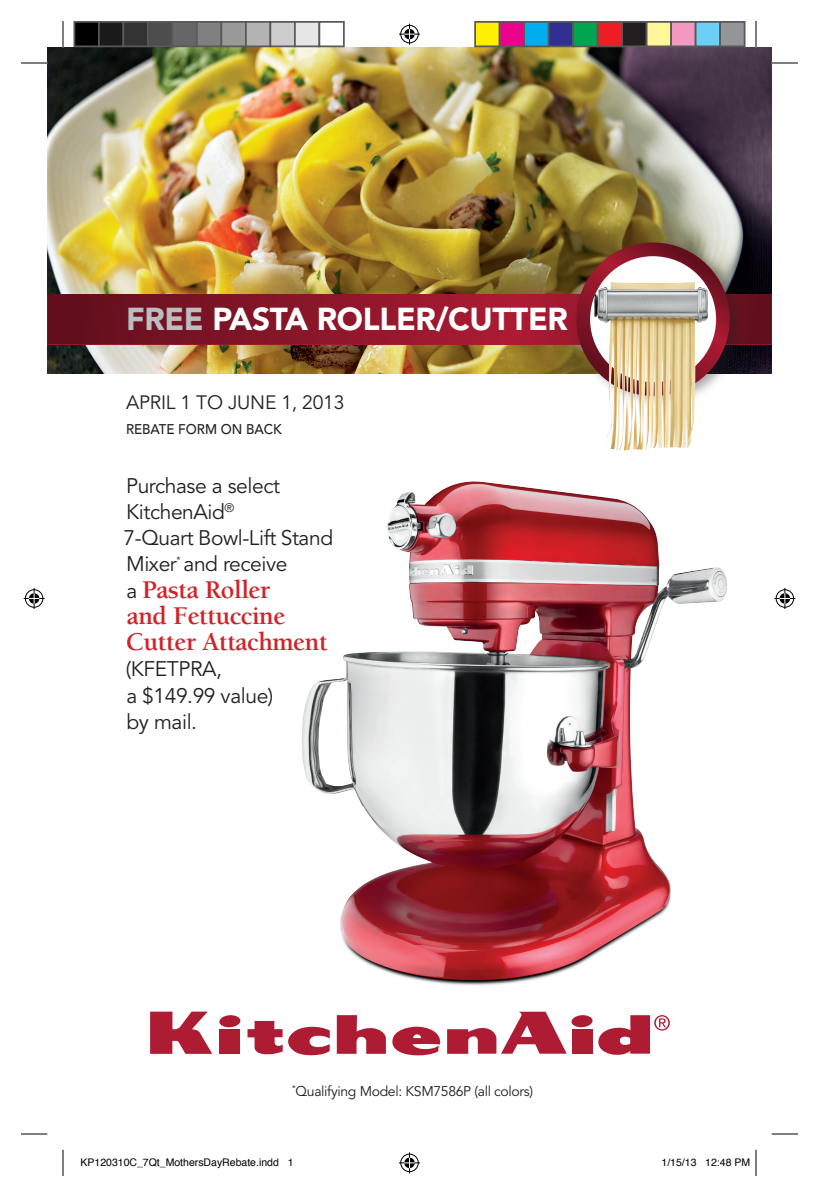
<style>
.page{position:relative;width:819px;height:1197px;background:#fff}
.page>*{position:absolute;margin:0;border:0;box-sizing:border-box;transform-origin:0 0}
.t1{font:900 31.5px "Avenir LT Std";letter-spacing:-.01em;color:#fff}
.t2{font:700 26.25px/26.2px "Berkeley Std";letter-spacing:-.02em;color:#d1232a}
.t3{font:21px/26.2px "Avenir LT Std";letter-spacing:-.02em;color:#231f20}
.t4{font:19.25px "Avenir LT Std";letter-spacing:-.01em;color:#231f20}
.t5{font:14px "Avenir LT Std";letter-spacing:-.025em;color:#231f20}
.t6{font:500 14px "Avenir LT Std";color:#231f20;scale:.95 1}
.t7{font:10.5px "Helvetica";color:#000}
.t8{font:9.1px "Avenir LT Std";color:#231f20}
.s1{color:#bcbdc0}
.s2{font-family:"Avenir LT Std";font-weight:400;font-size:21px;color:#231f20}
</style>
<div class="page">
<img style="left:47px;top:48px;width:725px;height:325px">
<img style="left:302px;top:486px;width:419px;height:500px">
<svg style="left:47px;top:294px;width:725px;height:50px;background:#871528"></svg>
<div style="left:573px;top:236px;width:173px;height:173px;background:#231f20;opacity:.39"></div>
<svg style="left:576px;top:243px;width:154px;height:153px;background:#93333a"></svg>
<svg style="left:590px;top:256px;width:126px;height:126px"></svg>
<svg style="left:150px;top:1012px;width:62px;height:42px"></svg>
<div style="left:219px;top:1029px;width:21px;height:25px;background:#ae1c34"></div>
<div style="left:219px;top:1015px;width:22px;height:13px;background:#ae1c34;border-radius:50%"></div>
<svg style="left:248px;top:1021px;width:82px;height:34px"></svg>
<svg style="left:337px;top:1015px;width:49px;height:39px"></svg>
<div style="left:572px;top:1029px;width:21px;height:25px;background:#ae1c34"></div>
<div style="left:571px;top:1015px;width:22px;height:13px;background:#ae1c34;border-radius:50%"></div>
<svg style="left:392px;top:1012px;width:175px;height:43px"></svg>
<svg style="left:598px;top:1015px;width:72px;height:40px"></svg>
<img style="left:594px;top:282px;width:38px;height:168px">
<svg style="left:21px;top:63px;width:26px;height:1px"></svg>
<svg style="left:772px;top:63px;width:26px;height:1px"></svg>
<svg style="left:21px;top:1134px;width:26px;height:1px"></svg>
<svg style="left:772px;top:1134px;width:26px;height:1px"></svg>
<svg style="left:63px;top:21px;width:1px;height:26px"></svg>
<svg style="left:63px;top:1150px;width:1px;height:26px"></svg>
<svg style="left:756px;top:21px;width:1px;height:26px"></svg>
<svg style="left:756px;top:1150px;width:1px;height:26px"></svg>
<svg style="left:399px;top:24px;width:21px;height:21px"></svg>
<svg style="left:399px;top:1152px;width:21px;height:21px"></svg>
<svg style="left:24px;top:588px;width:21px;height:21px"></svg>
<svg style="left:774px;top:588px;width:21px;height:21px"></svg>
<div style="left:74px;top:22px;width:25px;height:24px;background:#000"></div>
<div style="left:74px;top:21px;width:26px;height:26px;border:2px solid #595959"></div>
<div style="left:99px;top:22px;width:24px;height:24px;background:#1a1a1a"></div>
<div style="left:98px;top:21px;width:26px;height:26px;border:2px solid #595959"></div>
<div style="left:123px;top:22px;width:25px;height:24px;background:#333"></div>
<div style="left:122px;top:21px;width:27px;height:26px;border:2px solid #595959"></div>
<div style="left:148px;top:22px;width:24px;height:24px;background:#4d4d4d"></div>
<div style="left:147px;top:21px;width:26px;height:26px;border:2px solid #595959"></div>
<div style="left:172px;top:22px;width:25px;height:24px;background:#666"></div>
<div style="left:172px;top:21px;width:26px;height:26px;border:2px solid #595959"></div>
<div style="left:197px;top:22px;width:24px;height:24px;background:#808080"></div>
<div style="left:196px;top:21px;width:26px;height:26px;border:2px solid #595959"></div>
<div style="left:221px;top:22px;width:25px;height:24px;background:#999"></div>
<div style="left:220px;top:21px;width:27px;height:26px;border:2px solid #595959"></div>
<div style="left:246px;top:22px;width:24px;height:24px;background:#b3b3b3"></div>
<div style="left:245px;top:21px;width:26px;height:26px;border:2px solid #595959"></div>
<div style="left:270px;top:22px;width:25px;height:24px;background:#ccc"></div>
<div style="left:270px;top:21px;width:26px;height:26px;border:2px solid #595959"></div>
<div style="left:295px;top:22px;width:24px;height:24px;background:#e6e6e6"></div>
<div style="left:294px;top:21px;width:26px;height:26px;border:2px solid #595959"></div>
<div style="left:318px;top:21px;width:27px;height:26px;border:2px solid #595959"></div>
<div style="left:475px;top:22px;width:25px;height:24px;background:#fff101"></div>
<div style="left:474px;top:21px;width:26px;height:26px;border:2px solid #595959"></div>
<div style="left:500px;top:22px;width:24px;height:24px;background:#ed028c"></div>
<div style="left:499px;top:21px;width:26px;height:26px;border:2px solid #595959"></div>
<div style="left:524px;top:22px;width:25px;height:24px;background:#00aeef"></div>
<div style="left:523px;top:21px;width:27px;height:26px;border:2px solid #595959"></div>
<div style="left:549px;top:22px;width:24px;height:24px;background:#2e3092"></div>
<div style="left:548px;top:21px;width:26px;height:26px;border:2px solid #595959"></div>
<div style="left:573px;top:22px;width:25px;height:24px;background:#00a54f"></div>
<div style="left:572px;top:21px;width:26px;height:26px;border:2px solid #595959"></div>
<div style="left:598px;top:22px;width:24px;height:24px;background:#ee1d23"></div>
<div style="left:597px;top:21px;width:26px;height:26px;border:2px solid #595959"></div>
<div style="left:622px;top:22px;width:25px;height:24px;background:#231f20"></div>
<div style="left:621px;top:21px;width:27px;height:26px;border:2px solid #595959"></div>
<div style="left:647px;top:22px;width:24px;height:24px;background:#fff79a"></div>
<div style="left:646px;top:21px;width:26px;height:26px;border:2px solid #595959"></div>
<div style="left:671px;top:22px;width:25px;height:24px;background:#f499c2"></div>
<div style="left:670px;top:21px;width:26px;height:26px;border:2px solid #595959"></div>
<div style="left:696px;top:22px;width:24px;height:24px;background:#6bcff6"></div>
<div style="left:695px;top:21px;width:26px;height:26px;border:2px solid #595959"></div>
<div style="left:720px;top:22px;width:25px;height:24px;background:#939598"></div>
<div style="left:719px;top:21px;width:27px;height:26px;border:2px solid #595959"></div>
<p class="t1" style="left:126px;top:300px;width:443px"><span class="s1">FREE</span> PASTA ROLLER/CUTTER</p>
<p class="t4" style="left:126px;top:391px;width:220px">APRIL 1 TO JUNE 1, 2013</p>
<p class="t6" style="left:126px;top:421px;width:166px">REBATE FORM ON BACK</p>
<p class="t3" style="left:126px;top:473px;width:155px">Purchase a select<br>KitchenAid<sup>®</sup></p>
<p class="t3" style="left:124px;top:525px;width:211px">7-Quart Bowl-Lift Stand<br>Mixer and receive</p>
<p class="t8" style="left:176px;top:554px;width:6px">*</p>
<p class="t2" style="left:126px;top:577px;width:203px"><span class="s2">a</span> Pasta Roller<br>and Fettuccine<br>Cutter Attachment</p>
<p class="t3" style="left:126px;top:656px;width:98px">(KFETPRA,</p>
<p class="t3" style="left:126px;top:683px;width:149px">a $149.99 value)</p>
<p class="t3" style="left:127px;top:709px;width:72px">by mail.</p>
<p class="t5" style="left:292px;top:1083px;width:242px"><sup>*</sup>Qualifying Model: KSM7586P (all colors)</p>
<p class="t7" style="left:80px;top:1154px;width:215px">KP120310C_7Qt_MothersDayRebate.indd 1</p>
<p class="t7" style="left:662px;top:1154px;width:90px">1/15/13 12:48 PM</p>
</div>
